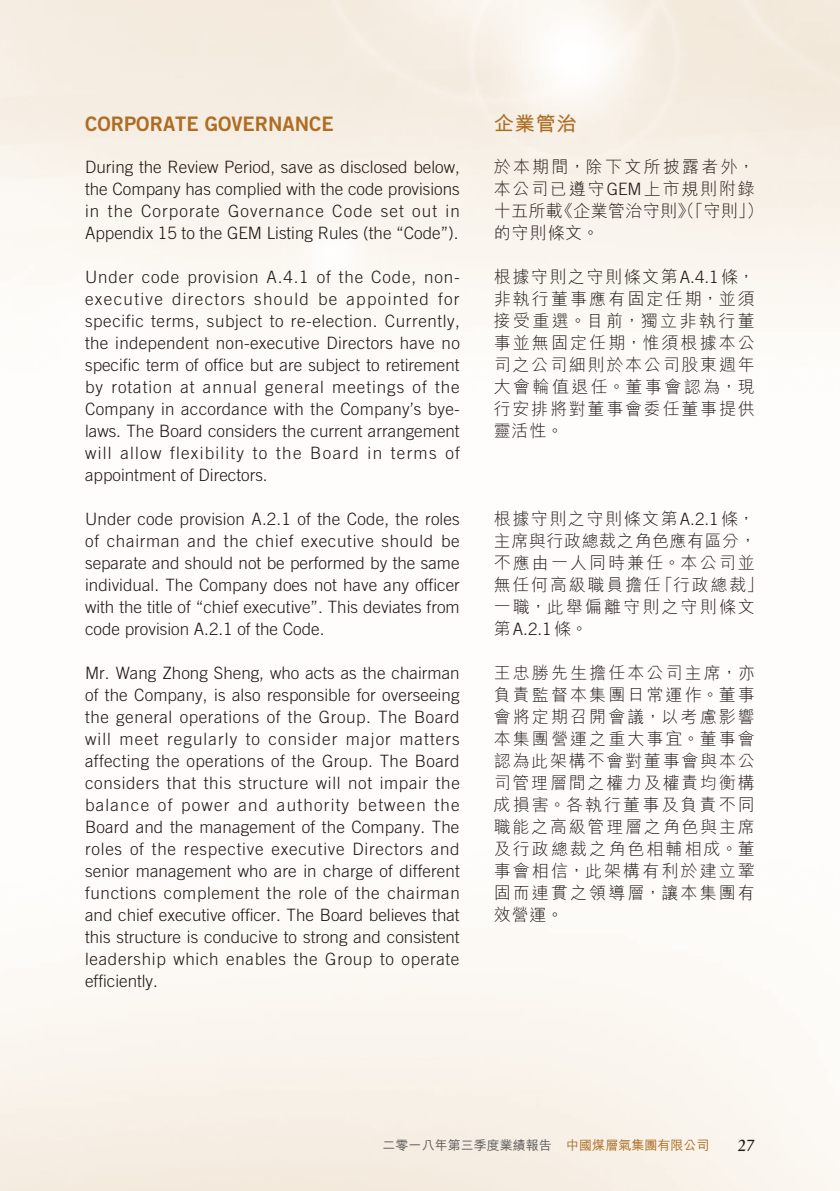
<style>
.page{position:relative;width:840px;height:1191px;background:#fff}
.page>*{position:absolute;margin:0;border:0;box-sizing:border-box;transform-origin:0 0}
.t1{font:20px "Trade Gothic LT Std Bd 2";color:#ad6d22}
.t2{font:700 20px "M Hei HK";color:#ad6d22}
.t3{font:300 17px/22px "Trade Gothic LT Std";color:#231916;text-align:justify}
.t4{font:300 17px/22px "M Hei HK";letter-spacing:.105em;color:#231916}
.t5{font:17px "Stempel Garamond LT Std";color:#231916}
.t6{font:500 13px "M Hei HK";color:#595857}
.s1{font-family:"Trade Gothic LT Std"}
.s2{font-family:"M Hei HK"}
.s3{color:#ad6d22}
</style>
<div class="page">
<p class="t1" style="left:85px;top:112px;width:250px">CORPORATE GOVERNANCE</p>
<p class="t3" style="left:85px;top:155px;width:376px">During the Review Period, save as disclosed below, the Company has complied with the code provisions in the Corporate Governance Code set out in Appendix 15 to the GEM Listing Rules (the “Code”).</p>
<p class="t3" style="left:85px;top:265px;width:376px">Under code provision A.4.1 of the Code, non&shy;executive directors should be appointed for specific terms, subject to re-election. Currently, the independent non-executive Directors have no specific term of office but are subject to retirement by rotation at annual general meetings of the Company in accordance with the Company’s bye&shy;laws. The Board considers the current arrangement will allow flexibility to the Board in terms of appointment of Directors.</p>
<p class="t3" style="left:85px;top:507px;width:376px">Under code provision A.2.1 of the Code, the roles of chairman and the chief executive should be separate and should not be performed by the same individual. The Company does not have any officer with the title of “chief executive”. This deviates from code provision A.2.1 of the Code.</p>
<p class="t3" style="left:85px;top:661px;width:376px">Mr. Wang Zhong Sheng, who acts as the chairman of the Company, is also responsible for overseeing the general operations of the Group. The Board will meet regularly to consider major matters affecting the operations of the Group. The Board considers that this structure will not impair the balance of power and authority between the Board and the management of the Company. The roles of the respective executive Directors and senior management who are in charge of different functions complement the role of the chairman and chief executive officer. The Board believes that this structure is conducive to strong and consistent leadership which enables the Group to operate efficiently.</p>
<p class="t2" style="left:493px;top:109px;width:84px">企業管治</p>
<p class="t4" style="left:493px;top:155px;width:271px">於本期間，除下文所披露者外，本公司已遵守<span class="s1">GEM</span>上市規則附錄十五所載《企業管治守則》（「守則」）的守則條文。</p>
<p class="t4" style="left:493px;top:265px;width:262px;text-align:justify">根據守則之守則條文第<span class="s1">A.4.1</span>條，非執行董事應有固定任期，並須接受重選。目前，獨立非執行董事並無固定任期，惟須根據本公司之公司細則於本公司股東週年大會輪值退任。董事會認為，現行安排將對董事會委任董事提供靈活性。</p>
<p class="t4" style="left:493px;top:507px;width:271px">根據守則之守則條文第<span class="s1">A.2.1</span>條，主席與行政總裁之角色應有區分，不應由一人同時兼任。本公司並無任何高級職員擔任「行政總裁」一職，此舉偏離守則之守則條文</p>
<p class="t3" style="left:493px;top:617px;width:95px"><span class="s2">第</span>A.2.1<span class="s2">條。</span></p>
<p class="t4" style="left:493px;top:661px;width:262px;text-align:justify">王忠勝先生擔任本公司主席，亦負責監督本集團日常運作。董事會將定期召開會議，以考慮影響本集團營運之重大事宜。董事會認為此架構不會對董事會與本公司管理層間之權力及權責均衡構成損害。各執行董事及負責不同職能之高級管理層之角色與主席及行政總裁之角色相輔相成。董事會相信，此架構有利於建立鞏固而連貫之領導層，讓本集團有效營運。</p>
<p class="t6" style="left:382px;top:1135px;width:328px">二零一八年第三季度業績報告 <span class="s3">中國煤層氣集團有限公司</span></p>
<p class="t5" style="left:737px;top:1134px;width:18px">27</p>
</div>
